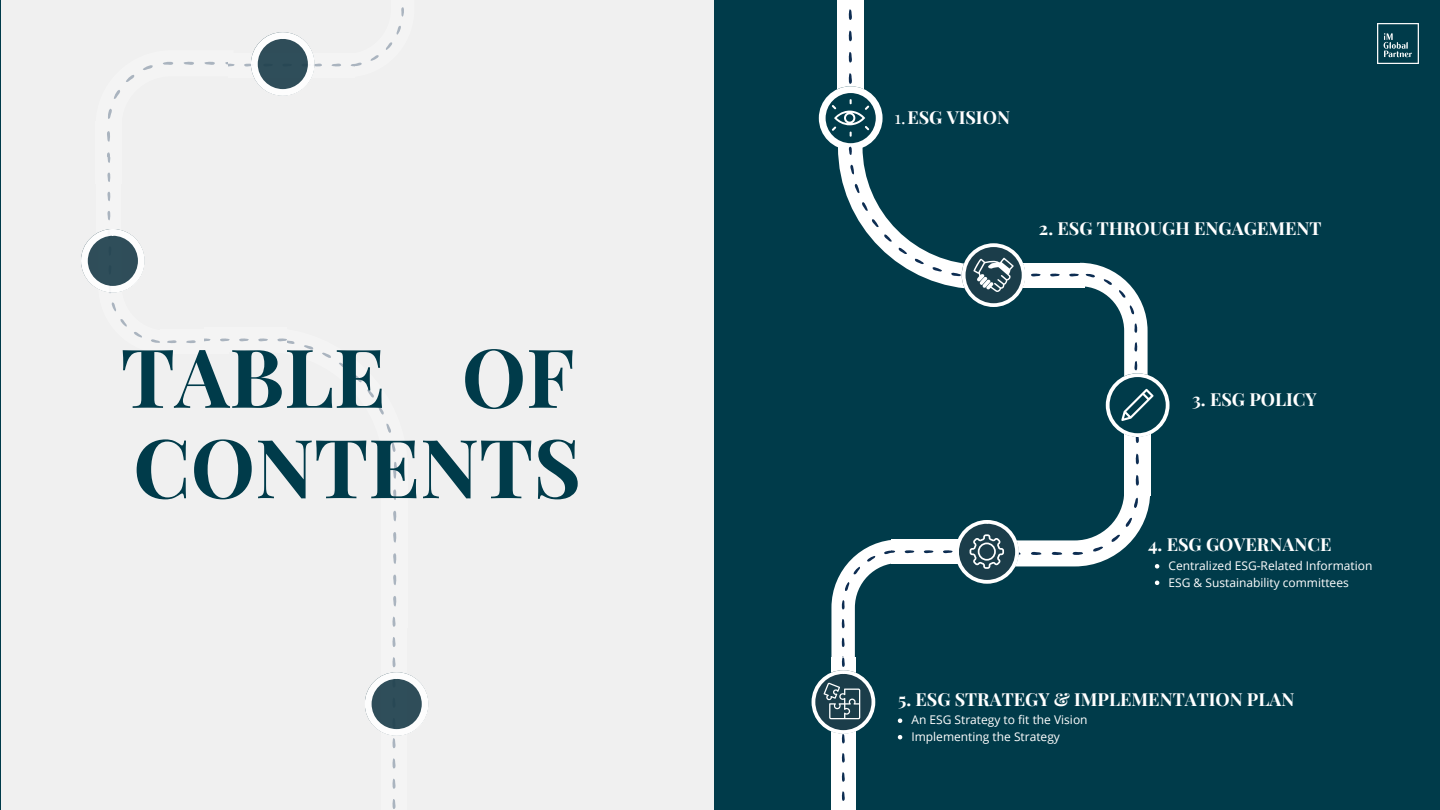
<style>
.page{position:relative;width:1440px;height:810px;background:#003b4a}
.page>*{position:absolute;margin:0;border:0;box-sizing:border-box;transform-origin:0 0}
.t1{font:700 81.5px "Playfair Display";color:#003b4a}
.t2{font:700 18px "Playfair Display";color:#fff}
.t3{font:12px "Open Sans";color:#fff}
.s1{font-weight:400}
</style>
<div class="page">
<div style="left:831px;top:657px;width:24px;height:153px;background:#fff"></div>
<img style="left:1378px;top:23px;width:40px;height:41px">
<div style="left:1px;top:0;width:712px;height:810px;background:#f0f0f0"></div>
<svg style="left:812px;top:0;width:358px;height:801px"></svg>
<svg style="left:81px;top:7px;width:348px;height:802px"></svg>
<p class="t1" style="left:121px;top:320px;width:455px">TABLE OF</p>
<p class="t1" style="left:133px;top:410px;width:449px">CONTENTS</p>
<p class="t2" style="left:894px;top:105px;width:117px"><span class="s1">1.</span>ESG VISION</p>
<p class="t2" style="left:1039px;top:216px;width:284px">2. ESG THROUGH ENGAGEMENT</p>
<p class="t2" style="left:1192px;top:386px;width:126px">3. ESG POLICY</p>
<p class="t2" style="left:1148px;top:532px;width:185px">4. ESG GOVERNANCE</p>
<p class="t3" style="left:1169px;top:557px;width:205px">Centralized ESG-Related Information</p>
<p class="t3" style="left:1169px;top:574px;width:182px">ESG &amp; Sustainability committees</p>
<p class="t2" style="left:898px;top:686px;width:398px">5. ESG STRATEGY &amp; IMPLEMENTATION PLAN</p>
<p class="t3" style="left:911px;top:712px;width:178px">An ESG Strategy to fit the Vision</p>
<p class="t3" style="left:911px;top:728px;width:150px">Implementing the Strategy</p>
</div>
